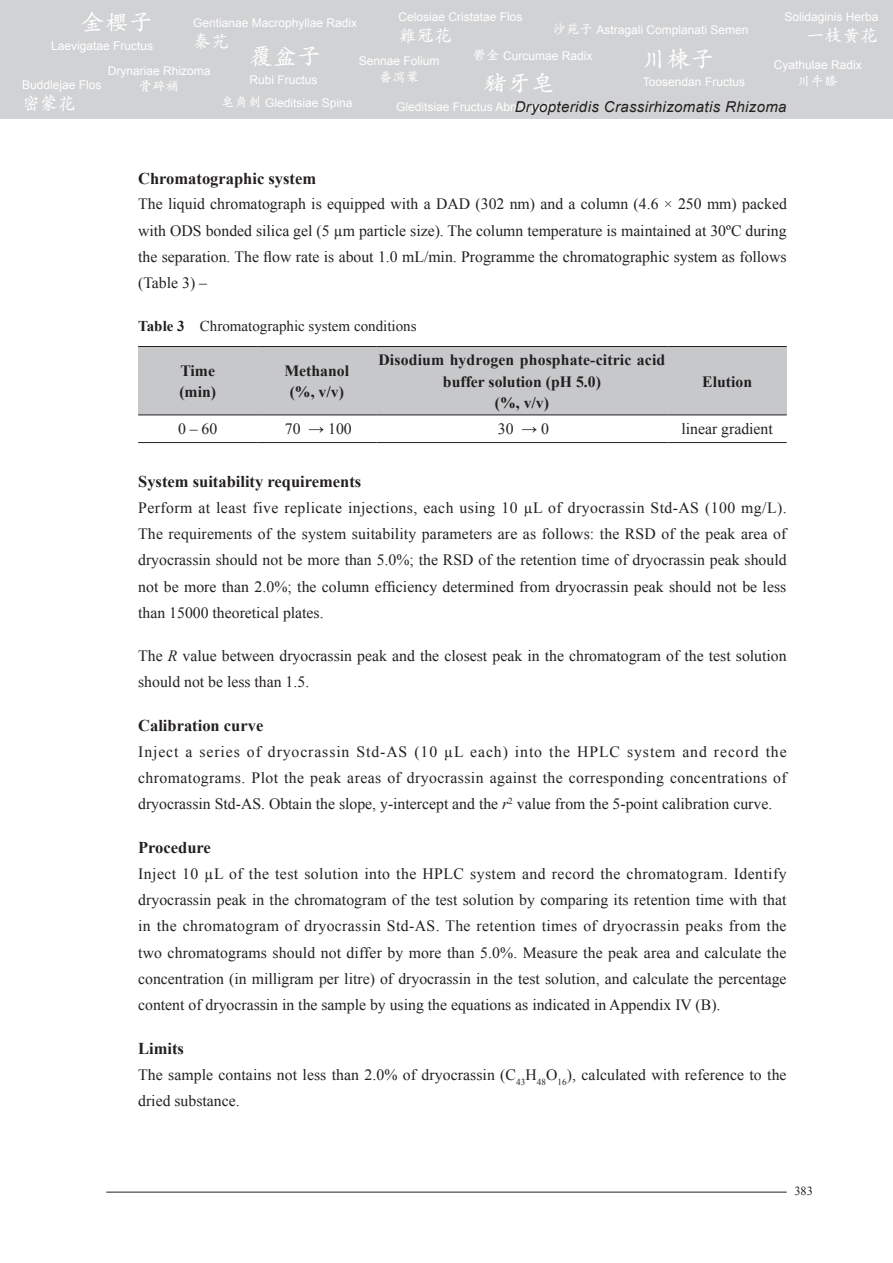
<style>
.page{position:relative;width:893px;height:1263px;background:#fff}
.page>*{position:absolute;margin:0;border:0;box-sizing:border-box;transform-origin:0 0}
.t1{font:600 24px "M Kai HK";color:#fff}
.t2{font:600 18px "M Kai HK";color:#fff}
.t3{font:700 16.5px "Times New Roman";color:#231f20}
.t4{font:15.75px/26.2px "Times New Roman";color:#231f20;text-align:justify}
.t5{font:700 15.75px/21.3px "Times New Roman";color:#231f20;text-align:center}
.t6{font:15px "Times New Roman";color:#231f20}
.t7{font:italic 15px "Arial";letter-spacing:.025em;color:#231f20}
.t8{font:600 13.5px "M Kai HK";color:#fff}
.t9{font:12.3px "Times New Roman";color:#231f20}
.t10{font:12px "Arial";color:#fff}
.s1{font-family:"M Kai HK";font-weight:600;font-size:13.5px}
.s2{font-weight:700}
.s3{font-style:italic}
</style>
<div class="page">
<hr style="left:106px;top:1192px;width:681px;height:1px;background:#231f20">
<div style="left:0;top:0;width:893px;height:119px;background:#d1d2d4"></div>
<hr style="left:138px;top:442px;width:119px;height:1px;background:#231f20">
<hr style="left:257px;top:442px;width:119px;height:1px;background:#231f20">
<hr style="left:376px;top:442px;width:292px;height:1px;background:#231f20">
<hr style="left:668px;top:442px;width:119px;height:1px;background:#231f20">
<div style="left:138px;top:346px;width:119px;height:69px;background:#c7c8ca"></div>
<div style="left:257px;top:346px;width:119px;height:69px;background:#c7c8ca"></div>
<div style="left:376px;top:346px;width:292px;height:69px;background:#c7c8ca"></div>
<div style="left:668px;top:346px;width:119px;height:69px;background:#c7c8ca"></div>
<hr style="left:138px;top:346px;width:119px;height:1px;background:#231f20">
<hr style="left:257px;top:346px;width:119px;height:1px;background:#231f20">
<hr style="left:376px;top:346px;width:292px;height:1px;background:#231f20">
<hr style="left:668px;top:346px;width:119px;height:1px;background:#231f20">
<hr style="left:138px;top:414px;width:119px;height:1px;background:#231f20">
<hr style="left:257px;top:414px;width:119px;height:1px;background:#231f20">
<hr style="left:376px;top:414px;width:292px;height:1px;background:#231f20">
<hr style="left:668px;top:414px;width:119px;height:1px;background:#231f20">
<h1 class="t1" style="left:81px;top:6px;width:73px">金櫻子</h1>
<p class="t10" style="left:784px;top:9px;width:96px">Solidaginis Herba</p>
<p class="t10" style="left:398px;top:9px;width:126px">Celosiae Cristatae Flos</p>
<p class="t2" style="left:398px;top:22px;width:55px">雞冠花</p>
<p class="t10" style="left:193px;top:15px;width:166px">Gentianae Macrophyllae Radix</p>
<p class="t2" style="left:193px;top:29px;width:37px">秦艽</p>
<p class="t10" style="left:553px;top:22px;width:197px"><span class="s1">沙苑子</span> Astragali Complanati Semen</p>
<p class="t2" style="left:807px;top:23px;width:73px">一枝黃花</p>
<p class="t10" style="left:774px;top:57px;width:90px">Cyathulae Radix</p>
<p class="t10" style="left:51px;top:38px;width:104px">Laevigatae Fructus</p>
<h1 class="t1" style="left:250px;top:39px;width:73px">覆盆子</h1>
<p class="t10" style="left:250px;top:72px;width:70px">Rubi Fructus</p>
<h1 class="t1" style="left:643px;top:42px;width:73px">川楝子</h1>
<p class="t10" style="left:473px;top:48px;width:121px"><span class="s1">鬱金</span> Curcumae Radix</p>
<p class="t10" style="left:359px;top:53px;width:82px">Sennae Folium</p>
<p class="t8" style="left:379px;top:68px;width:42px">番瀉葉</p>
<p class="t8" style="left:797px;top:71px;width:42px">川牛膝</p>
<p class="t10" style="left:108px;top:62px;width:104px">Drynariae Rhizoma</p>
<p class="t8" style="left:139px;top:77px;width:42px">骨碎補</p>
<h1 class="t1" style="left:483px;top:66px;width:73px">豬牙皂</h1>
<p class="t10" style="left:22px;top:77px;width:81px">Buddlejae Flos</p>
<p class="t10" style="left:643px;top:74px;width:104px">Toosendan Fructus</p>
<p class="t2" style="left:22px;top:91px;width:55px">密蒙花</p>
<p class="t10" style="left:221px;top:95px;width:133px"><span class="s1">皂角刺</span> Gleditsiae Spina</p>
<p class="t10" style="left:396px;top:99px;width:161px">Gleditsiae Fructus Abnormalis</p>
<p class="t7" style="left:515px;top:97px;width:273px">Dryopteridis Crassirhizomatis Rhizoma</p>
<p class="t3" style="left:138px;top:167px;width:179px">Chromatographic system</p>
<p class="t4" style="left:138px;top:191px;width:650px">The liquid chromatograph is equipped with a DAD (302 nm) and a column (4.6 × 250 mm) packed with ODS bonded silica gel (5 µm particle size). The column temperature is maintained at 30ºC during the separation. The flow rate is about 1.0 mL/min. Programme the chromatographic system as follows (Table 3) –</p>
<p class="t6" style="left:138px;top:316px;width:280px"><span class="s2">Table 3</span> Chromatographic system conditions</p>
<p class="t5" style="left:179px;top:360px;width:38px;text-align:left">Time (min)</p>
<p class="t5" style="left:284px;top:360px;width:66px">Methanol (%, v/v)</p>
<p class="t5" style="left:378px;top:349px;width:288px">Disodium hydrogen phosphate-citric acid buffer solution (pH 5.0)<br>(%, v/v)</p>
<p class="t5" style="left:702px;top:370px;width:51px">Elution</p>
<p class="t4" style="left:178px;top:415px;width:41px">0 – 60</p>
<p class="t4" style="left:285px;top:415px;width:68px">70 → 100</p>
<p class="t4" style="left:498px;top:415px;width:53px">30 → 0</p>
<p class="t4" style="left:681px;top:415px;width:93px">linear gradient</p>
<p class="t3" style="left:138px;top:470px;width:225px">System suitability requirements</p>
<p class="t4" style="left:138px;top:494px;width:650px">Perform at least five replicate injections, each using 10 µL of dryocrassin Std-AS (100 mg/L).<br>The requirements of the system suitability parameters are as follows: the RSD of the peak area of dryocrassin should not be more than 5.0%; the RSD of the retention time of dryocrassin peak should not be more than 2.0%; the column efficiency determined from dryocrassin peak should not be less than 15000 theoretical plates.</p>
<p class="t4" style="left:138px;top:642px;width:650px">The <span class="s3">R</span> value between dryocrassin peak and the closest peak in the chromatogram of the test solution should not be less than 1.5.</p>
<p class="t3" style="left:138px;top:714px;width:127px">Calibration curve</p>
<p class="t4" style="left:138px;top:738px;width:650px">Inject a series of dryocrassin Std-AS (10 µL each) into the HPLC system and record the chromatograms. Plot the peak areas of dryocrassin against the corresponding concentrations of dryocrassin Std-AS. Obtain the slope, y-intercept and the <span class="s3">r</span><sup>2</sup> value from the 5-point calibration curve.</p>
<p class="t3" style="left:138px;top:836px;width:74px">Procedure</p>
<p class="t4" style="left:138px;top:860px;width:650px">Inject 10 µL of the test solution into the HPLC system and record the chromatogram. Identify dryocrassin peak in the chromatogram of the test solution by comparing its retention time with that in the chromatogram of dryocrassin Std-AS. The retention times of dryocrassin peaks from the two chromatograms should not differ by more than 5.0%. Measure the peak area and calculate the concentration (in milligram per litre) of dryocrassin in the test solution, and calculate the percentage content of dryocrassin in the sample by using the equations as indicated in Appendix IV (B).</p>
<p class="t3" style="left:138px;top:1037px;width:47px">Limits</p>
<p class="t4" style="left:138px;top:1061px;width:650px">The sample contains not less than 2.0% of dryocrassin (C<sub>43</sub>H<sub>48</sub>O<sub>16</sub>), calculated with reference to the dried substance.</p>
<p class="t9" style="left:794px;top:1182px;width:20px">383</p>
</div>
